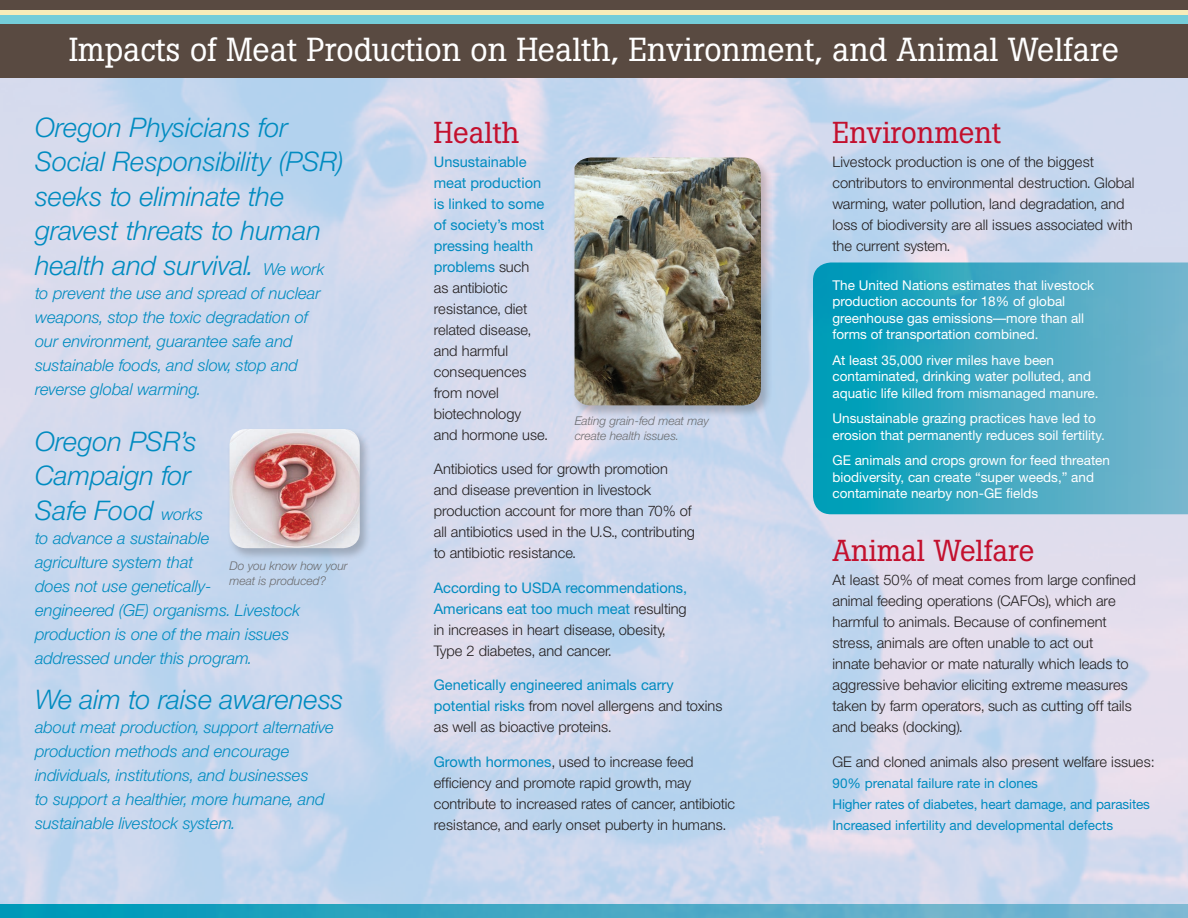
<style>
.page{position:relative;width:1188px;height:918px;background:#fff}
.page>*{position:absolute;margin:0;border:0;box-sizing:border-box;transform-origin:0 0}
.Headlines{font:33px "Boton";color:#fff}
.Headlines-2{font:30px "Boton";color:#c3102e}
.italic_intro{font:italic 300 27px/34.5px "Helvetica Neue";color:#008bc0}
.italic_intro-2{font:italic 300 16.5px/24px "Helvetica Neue";color:#008bc0}
.Copy_inside{font:300 14.7px/21px "Helvetica Neue";color:#231f20}
.bullet{font:13.5px/16.5px "Helvetica Neue";color:#fff}
.bullet-2{font:13.5px "Helvetica Neue";color:#008bc0}
.Copy_inside-2{font:italic 300 12px/15px "Helvetica Neue";color:#6c6d70}
.s1{font-size:16.5px}
.s2{font-weight:400;color:#008bc0}
</style>
<div class="page">
<div style="left:572px;top:156px;width:201px;height:262px;background:#231f20;opacity:.25"></div>
<img style="left:575px;top:158px;width:186px;height:247px">
<svg style="left:813px;top:262px;width:375px;height:252px;background:#3ca8c2"></svg>
<div style="left:0;top:0;width:1188px;height:78px;background:#594a41"></div>
<div style="left:0;top:10px;width:1188px;height:6px;background:#f8ecb9"></div>
<div style="left:0;top:15px;width:1188px;height:9px;background:#74cdd9"></div>
<svg style="left:0;top:904px;width:1188px;height:14px;background:#41a8c4"></svg>
<div style="left:226px;top:428px;width:145px;height:133px;background:#231f20;opacity:.25"></div>
<img style="left:230px;top:429px;width:130px;height:119px">
<p class="Headlines" style="left:69px;top:29px;width:1051px">Impacts of Meat Production on Health, Environment, and Animal Welfare</p>
<p class="italic_intro" style="left:35px;top:110px;width:310px">Oregon Physicians for<br>Social Responsibility (PSR) seeks to eliminate the gravest threats to human health and survival. <span class="s1">We work</span></p>
<p class="italic_intro-2" style="left:35px;top:281px;width:287px">to prevent the use and spread of nuclear weapons, stop the toxic degradation of our environment, guarantee safe and sustainable foods, and slow, stop and reverse global warming.</p>
<p class="italic_intro" style="left:35px;top:424px;width:170px">Oregon PSR’s<br>Campaign for<br>Safe Food <span class="s1">works</span></p>
<p class="italic_intro-2" style="left:35px;top:526px;width:267px">to advance a sustainable<br>agriculture system that<br>does not use genetically-<br>engineered (GE) organisms. Livestock production is one of the main issues addressed under this program.</p>
<p class="italic_intro" style="left:35px;top:682px;width:310px">We aim to raise awareness</p>
<p class="italic_intro-2" style="left:35px;top:715px;width:300px">about meat production, support alternative production methods and encourage individuals, institutions, and businesses<br>to support a healthier, more humane, and sustainable livestock system.</p>
<p class="Copy_inside-2" style="left:230px;top:559px;width:120px">Do you know how your meat is produced?</p>
<p class="Headlines-2" style="left:434px;top:114px;width:87px">Health</p>
<p class="Copy_inside" style="left:434px;top:150px;width:116px"><span class="s2">Unsustainable meat production is linked to some of society’s most pressing health problems</span> such<br>as antibiotic resistance, diet related disease, and harmful consequences from novel biotechnology and hormone use.</p>
<p class="Copy_inside" style="left:434px;top:458px;width:263px">Antibiotics used for growth promotion and disease prevention in livestock production account for more than 70% of all antibiotics used in the U.S., contributing to antibiotic resistance.</p>
<p class="Copy_inside" style="left:434px;top:576px;width:255px"><span class="s2">According to USDA recommendations, Americans eat too much meat</span> resulting in increases in heart disease, obesity, Type 2 diabetes, and cancer.</p>
<p class="Copy_inside" style="left:434px;top:674px;width:290px"><span class="s2">Genetically engineered animals carry potential risks</span> from novel allergens and toxins as well as bioactive proteins.</p>
<p class="Copy_inside" style="left:434px;top:750px;width:303px"><span class="s2">Growth hormones</span>, used to increase feed efficiency and promote rapid growth, may contribute to increased rates of cancer, antibiotic resistance, and early onset puberty in humans.</p>
<p class="Copy_inside-2" style="left:575px;top:413px;width:136px">Eating grain-fed meat may create health issues.</p>
<p class="Headlines-2" style="left:832px;top:114px;width:170px">Environment</p>
<p class="Copy_inside" style="left:832px;top:150px;width:304px">Livestock production is one of the biggest contributors to environmental destruction. Global warming, water pollution, land degradation, and loss of biodiversity are all issues associated with the current system.</p>
<p class="bullet" style="left:832px;top:276px;width:263px">The United Nations estimates that livestock production accounts for 18% of global greenhouse gas emissions—more than all forms of transportation combined.</p>
<p class="bullet" style="left:832px;top:351px;width:268px">At least 35,000 river miles have been contaminated, drinking water polluted, and aquatic life killed from mismanaged manure.</p>
<p class="bullet" style="left:832px;top:410px;width:274px">Unsustainable grazing practices have led to erosion that permanently reduces soil fertility.</p>
<p class="bullet" style="left:832px;top:452px;width:279px">GE animals and crops grown for feed threaten biodiversity, can create “super weeds,” and contaminate nearby non-GE fields</p>
<p class="Headlines-2" style="left:832px;top:533px;width:203px">Animal Welfare</p>
<p class="Copy_inside" style="left:832px;top:569px;width:305px">At least 50% of meat comes from large confined animal feeding operations (CAFOs), which are harmful to animals. Because of confinement stress, animals are often unable to act out<br>innate behavior or mate naturally which leads to aggressive behavior eliciting extreme measures taken by farm operators, such as cutting off tails and beaks (docking).</p>
<p class="Copy_inside" style="left:832px;top:750px;width:324px">GE and cloned animals also present welfare issues:</p>
<p class="bullet-2" style="left:832px;top:775px;width:207px">90% prenatal failure rate in clones</p>
<p class="bullet-2" style="left:832px;top:796px;width:319px">Higher rates of diabetes, heart damage, and parasites</p>
<p class="bullet-2" style="left:832px;top:817px;width:282px">Increased infertility and developmental defects</p>
</div>
